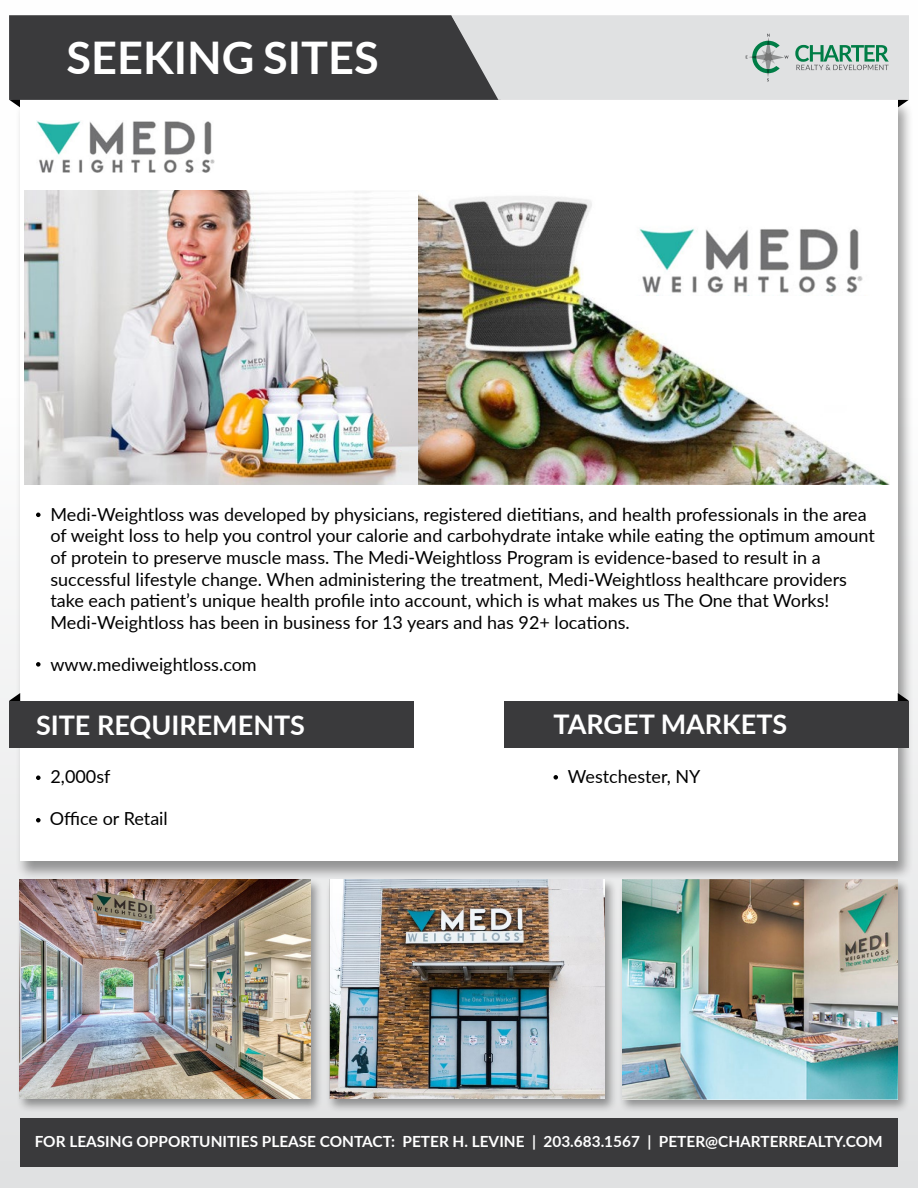
<style>
.page{position:relative;width:918px;height:1188px;background:#fff}
.page>*{position:absolute;margin:0;border:0;box-sizing:border-box;transform-origin:0 0}
.t1{font:700 45px "Lato";color:#fff}
.t2{font:700 27px "Lato";color:#fff}
.t3{font:18px/21.6px "Lato";color:#000}
.t4{font:700 15.3px "Lato";color:#fff}
</style>
<div class="page">
<div style="left:0;top:0;width:918px;height:1188px;background:linear-gradient(to bottom,#fff,#e2e3e4)"></div>
<div style="left:15px;top:100px;width:898px;height:781px;background:#000;opacity:.38"></div>
<div style="left:20px;top:99px;width:878px;height:761px;background:#fff"></div>
<svg style="left:9px;top:693px;width:11px;height:8px"></svg>
<div style="left:9px;top:701px;width:405px;height:47px;background:#3a3a3c"></div>
<svg style="left:554px;top:775px;width:4px;height:5px"></svg>
<svg style="left:36px;top:818px;width:5px;height:4px"></svg>
<svg style="left:36px;top:775px;width:5px;height:5px"></svg>
<svg style="left:36px;top:513px;width:5px;height:4px"></svg>
<svg style="left:36px;top:662px;width:5px;height:5px"></svg>
<svg style="left:898px;top:693px;width:11px;height:8px"></svg>
<div style="left:505px;top:701px;width:404px;height:47px;background:#3a3a3c"></div>
<svg style="left:9px;top:15px;width:900px;height:92px;background:#8f9091"></svg>
<div style="left:20px;top:1118px;width:878px;height:48px;background:#3a3a3c"></div>
<img style="left:36px;top:121px;width:179px;height:51px">
<img style="left:25px;top:191px;width:864px;height:293px">
<div style="left:776px;top:221px;width:113px;height:184px;background:#fff"></div>
<img style="left:630px;top:225px;width:233px;height:71px">
<div style="left:618px;top:878px;width:293px;height:235px;background:#000;opacity:.38"></div>
<img style="left:622px;top:880px;width:276px;height:219px">
<div style="left:326px;top:878px;width:291px;height:235px;background:#000;opacity:.38"></div>
<img style="left:329px;top:880px;width:276px;height:219px">
<div style="left:16px;top:878px;width:307px;height:235px;background:#000;opacity:.38"></div>
<img style="left:20px;top:880px;width:290px;height:218px">
<h1 class="t1" style="left:67px;top:25px;width:314px">SEEKING SITES</h1>
<p class="t3" style="left:51px;top:503px;width:826px">Medi-Weightloss was developed by physicians, registered dietitians, and health professionals in the area of weight loss to help you control your calorie and carbohydrate intake while eating the optimum amount of protein to preserve muscle mass. The Medi-Weightloss Program is evidence-based to result in a successful lifestyle change. When administering the treatment, Medi-Weightloss healthcare providers take each patient’s unique health profile into account, which is what makes us The One that Works!<br>Medi-Weightloss has been in business for 13 years and has 92+ locations.</p>
<p class="t3" style="left:51px;top:653px;width:208px">www.mediweightloss.com</p>
<h2 class="t2" style="left:36px;top:705px;width:271px">SITE REQUIREMENTS</h2>
<p class="t3" style="left:51px;top:764px;width:61px">2,000sf</p>
<p class="t3" style="left:50px;top:807px;width:119px">Office or Retail</p>
<h2 class="t2" style="left:554px;top:705px;width:235px">TARGET MARKETS</h2>
<p class="t3" style="left:568px;top:764px;width:134px">Westchester, NY</p>
<p class="t4" style="left:35px;top:1130px;width:849px">FOR LEASING OPPORTUNITIES PLEASE CONTACT: PETER H. LEVINE | 203.683.1567 | PETER@CHARTERREALTY.COM</p>
</div>
